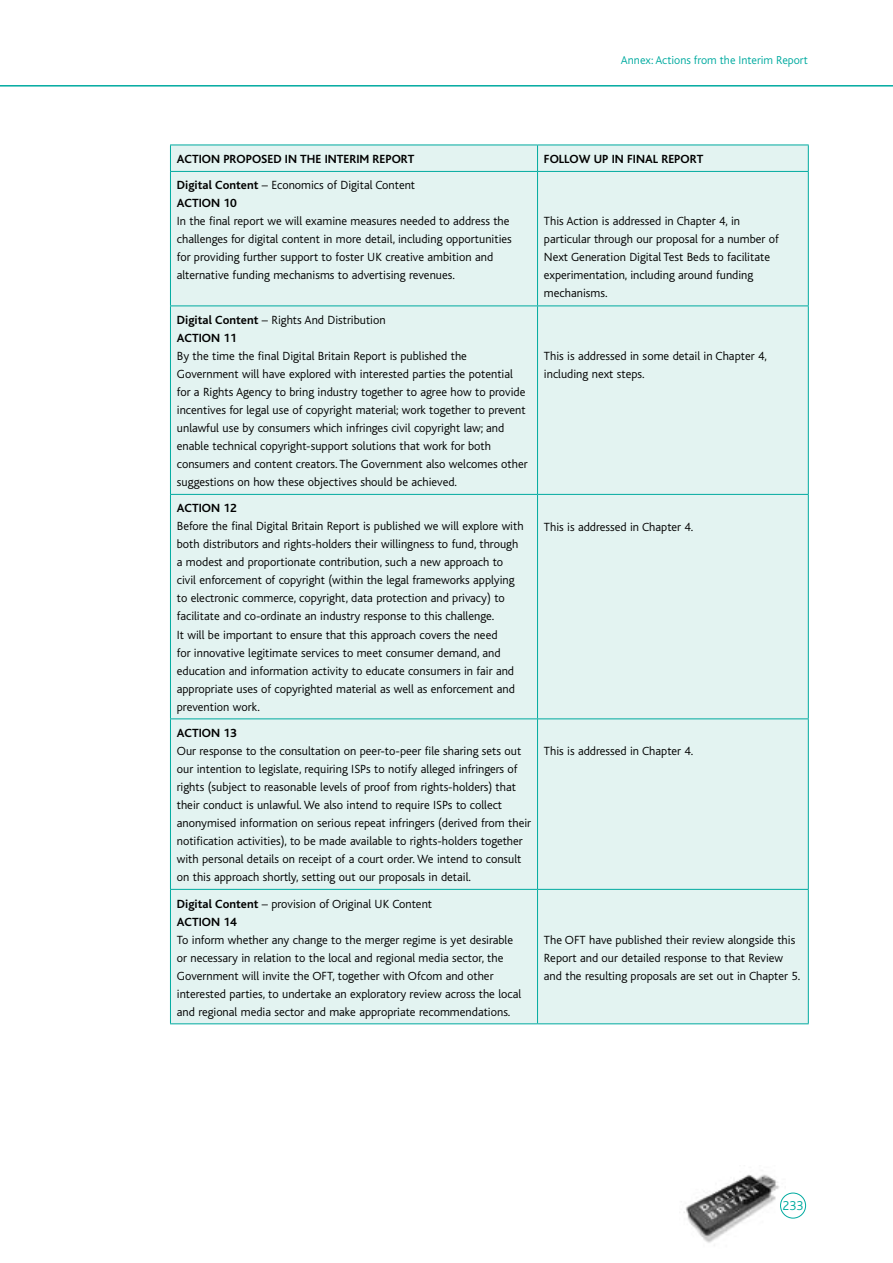
<style>
.page{position:relative;width:893px;height:1263px;background:#fff}
.page>*{position:absolute;margin:0;border:0;box-sizing:border-box;transform-origin:0 0}
.t1{font:300 13.5px "Bliss";color:#00aaa0}
.t2{font:300 12.3px/18px "Bliss";color:#000}
.t3{font:700 12.3px/18px "Bliss";color:#000}
.t4{font:300 12px "Bliss";color:#00aaa0}
.s1{font-weight:700}
.s2{font-weight:300}
</style>
<div class="page">
<img style="left:684px;top:1174px;width:102px;height:69px">
<hr style="left:0;top:85px;width:893px;height:2px;background:#00aaa0">
<div style="left:780px;top:1193px;width:26px;height:25px;border:1px solid #00aaa0;border-radius:50%"></div>
<div style="left:171px;top:146px;width:637px;height:877px;background:#e3f3f1"></div>
<hr style="left:170px;top:172px;width:1px;height:133px;background:#00aaa0">
<hr style="left:537px;top:172px;width:1px;height:133px;background:#00aaa0">
<hr style="left:808px;top:172px;width:1px;height:133px;background:#00aaa0">
<hr style="left:170px;top:305px;width:368px;height:1px;background:#00aaa0">
<hr style="left:170px;top:306px;width:1px;height:188px;background:#00aaa0">
<hr style="left:538px;top:305px;width:271px;height:1px;background:#00aaa0">
<hr style="left:537px;top:306px;width:1px;height:188px;background:#00aaa0">
<hr style="left:808px;top:306px;width:1px;height:188px;background:#00aaa0">
<hr style="left:170px;top:494px;width:368px;height:1px;background:#00aaa0">
<hr style="left:170px;top:495px;width:1px;height:223px;background:#00aaa0">
<hr style="left:538px;top:494px;width:271px;height:1px;background:#00aaa0">
<hr style="left:537px;top:495px;width:1px;height:223px;background:#00aaa0">
<hr style="left:808px;top:495px;width:1px;height:223px;background:#00aaa0">
<hr style="left:170px;top:718px;width:368px;height:1px;background:#00aaa0">
<hr style="left:170px;top:719px;width:1px;height:170px;background:#00aaa0">
<hr style="left:538px;top:718px;width:271px;height:1px;background:#00aaa0">
<hr style="left:537px;top:719px;width:1px;height:170px;background:#00aaa0">
<hr style="left:808px;top:719px;width:1px;height:170px;background:#00aaa0">
<hr style="left:170px;top:889px;width:368px;height:1px;background:#00aaa0">
<hr style="left:170px;top:890px;width:1px;height:133px;background:#00aaa0">
<hr style="left:538px;top:889px;width:271px;height:1px;background:#00aaa0">
<hr style="left:537px;top:890px;width:1px;height:133px;background:#00aaa0">
<hr style="left:808px;top:890px;width:1px;height:133px;background:#00aaa0">
<hr style="left:170px;top:1023px;width:368px;height:1px;background:#00aaa0">
<hr style="left:538px;top:1023px;width:271px;height:1px;background:#00aaa0">
<hr style="left:170px;top:145px;width:368px;height:1px;background:#00aaa0">
<svg style="left:170px;top:145px;width:1px;height:26px"></svg>
<hr style="left:538px;top:145px;width:271px;height:1px;background:#00aaa0">
<svg style="left:537px;top:145px;width:1px;height:26px"></svg>
<svg style="left:808px;top:145px;width:1px;height:26px"></svg>
<hr style="left:170px;top:171px;width:368px;height:1px;background:#00aaa0">
<hr style="left:538px;top:171px;width:271px;height:1px;background:#00aaa0">
<p class="t4" style="left:621px;top:54px;width:189px">Annex: Actions from the Interim Report</p>
<p class="t3" style="left:177px;top:150px;width:239px">ACTION PROPOSED IN THE INTERIM REPORT</p>
<p class="t3" style="left:544px;top:150px;width:161px">FOLLOW UP IN FINAL REPORT</p>
<p class="t2" style="left:177px;top:177px;width:240px"><span class="s1">Digital Content</span> – Economics of Digital Content<br><span class="s1">ACTION 10</span></p>
<p class="t2" style="left:177px;top:213px;width:337px">In the final report we will examine measures needed to address the challenges for digital content in more detail, including opportunities for providing further support to foster UK creative ambition and alternative funding mechanisms to advertising revenues.</p>
<p class="t2" style="left:544px;top:213px;width:236px">This Action is addressed in Chapter 4, in particular through our proposal for a number of Next Generation Digital Test Beds to facilitate experimentation, including around funding mechanisms.</p>
<p class="t3" style="left:177px;top:311px;width:210px">Digital Content <span class="s2">– Rights And Distribution<br></span>ACTION 11</p>
<p class="t2" style="left:177px;top:347px;width:352px">By the time the final Digital Britain Report is published the Government will have explored with interested parties the potential for a Rights Agency to bring industry together to agree how to provide incentives for legal use of copyright material; work together to prevent unlawful use by consumers which infringes civil copyright law; and enable technical copyright-support solutions that work for both consumers and content creators. The Government also welcomes other suggestions on how these objectives should be achieved.</p>
<p class="t2" style="left:544px;top:347px;width:224px">This is addressed in some detail in Chapter 4, including next steps.</p>
<p class="t3" style="left:177px;top:500px;width:61px">ACTION 12</p>
<p class="t2" style="left:177px;top:518px;width:348px">Before the final Digital Britain Report is published we will explore with both distributors and rights-holders their willingness to fund, through a modest and proportionate contribution, such a new approach to civil enforcement of copyright (within the legal frameworks applying to electronic commerce, copyright, data protection and privacy) to facilitate and co-ordinate an industry response to this challenge.<br>It will be important to ensure that this approach covers the need<br>for innovative legitimate services to meet consumer demand, and education and information activity to educate consumers in fair and appropriate uses of copyrighted material as well as enforcement and prevention work.</p>
<p class="t2" style="left:544px;top:518px;width:151px">This is addressed in Chapter 4.</p>
<p class="t3" style="left:177px;top:724px;width:61px">ACTION 13</p>
<p class="t2" style="left:177px;top:742px;width:356px">Our response to the consultation on peer-to-peer file sharing sets out our intention to legislate, requiring ISPs to notify alleged infringers of rights (subject to reasonable levels of proof from rights-holders) that their conduct is unlawful. We also intend to require ISPs to collect anonymised information on serious repeat infringers (derived from their notification activities), to be made available to rights-holders together with personal details on receipt of a court order. We intend to consult on this approach shortly, setting out our proposals in detail.</p>
<p class="t2" style="left:544px;top:742px;width:151px">This is addressed in Chapter 4.</p>
<p class="t2" style="left:177px;top:895px;width:257px"><span class="s1">Digital Content</span> – provision of Original UK Content<br><span class="s1">ACTION 14</span></p>
<p class="t2" style="left:177px;top:931px;width:346px">To inform whether any change to the merger regime is yet desirable or necessary in relation to the local and regional media sector, the Government will invite the OFT, together with Ofcom and other interested parties, to undertake an exploratory review across the local and regional media sector and make appropriate recommendations.</p>
<p class="t2" style="left:544px;top:931px;width:258px">The OFT have published their review alongside this<br>Report and our detailed response to that Review and the resulting proposals are set out in Chapter 5.</p>
<p class="t1" style="left:783px;top:1198px;width:22px">233</p>
</div>
